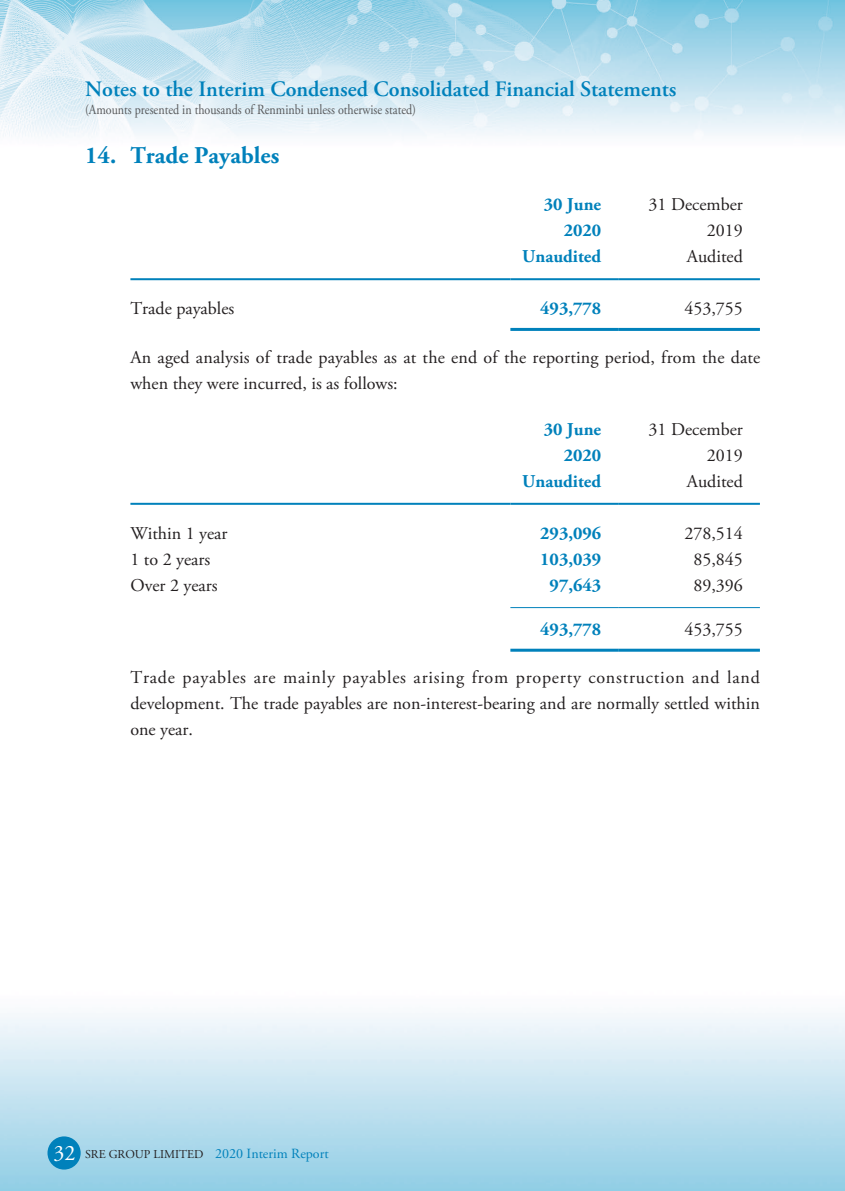
<style>
.page{position:relative;width:845px;height:1191px;background:#fff}
.page>*{position:absolute;margin:0;border:0;box-sizing:border-box;transform-origin:0 0}
.t1{font:700 24px "Adobe Garamond Pro";color:#0081bb}
.t2{font:600 22px "Adobe Garamond Pro";color:#0081bb}
.t3{font:18px/26px "Adobe Garamond Pro";color:#231f20;text-align:right}
.t4{font:700 18px/26px "Adobe Garamond Pro";color:#0081bb;text-align:right}
.t5{font:14px "Adobe Garamond Pro";color:#57585a;scale:.86 1}
.t6{font:14px "Adobe Garamond Pro";color:#0081bb}
.s1{font-size:22px;color:#fff}
.s2{font-size:12px;color:#231f20}
</style>
<div class="page">
<img style="left:0;top:0;width:845px;height:1191px">
<div style="left:47px;top:1136px;width:34px;height:33px;background:#0081bb;border-radius:50%"></div>
<hr style="left:130px;top:278px;width:380px;height:2px;background:#0081bb">
<hr style="left:510px;top:278px;width:108px;height:2px;background:#0081bb">
<hr style="left:618px;top:278px;width:142px;height:2px;background:#0081bb">
<hr style="left:510px;top:328px;width:108px;height:3px;background:#0081bb">
<hr style="left:618px;top:328px;width:142px;height:3px;background:#0081bb">
<hr style="left:130px;top:503px;width:380px;height:2px;background:#0081bb">
<hr style="left:510px;top:503px;width:108px;height:2px;background:#0081bb">
<hr style="left:618px;top:503px;width:142px;height:2px;background:#0081bb">
<hr style="left:510px;top:607px;width:108px;height:1px;background:#0081bb">
<hr style="left:618px;top:607px;width:142px;height:1px;background:#0081bb">
<hr style="left:510px;top:648px;width:108px;height:3px;background:#0081bb">
<hr style="left:618px;top:648px;width:142px;height:3px;background:#0081bb">
<p class="t2" style="left:85px;top:77px;width:593px">Notes to the Interim Condensed Consolidated Financial Statements</p>
<p class="t5" style="left:85px;top:101px;width:386px">(Amounts presented in thousands of Renminbi unless otherwise stated)</p>
<h1 class="t1" style="left:85px;top:142px;width:196px">14. Trade Payables</h1>
<p class="t4" style="left:544px;top:192px;width:59px">30 June<br>2020</p>
<p class="t3" style="left:648px;top:192px;width:96px">31 December<br>2019</p>
<p class="t4" style="left:522px;top:244px;width:80px">Unaudited</p>
<p class="t3" style="left:687px;top:244px;width:58px">Audited</p>
<p class="t3" style="left:130px;top:296px;width:105px">Trade payables</p>
<p class="t4" style="left:540px;top:296px;width:62px">493,778</p>
<p class="t3" style="left:684px;top:296px;width:60px">453,755</p>
<p class="t3" style="left:130px;top:344px;width:631px;text-align:left">An aged analysis of trade payables as at the end of the reporting period, from the date when they were incurred, is as follows:</p>
<p class="t4" style="left:544px;top:416px;width:59px">30 June<br>2020</p>
<p class="t3" style="left:648px;top:416px;width:96px">31 December<br>2019</p>
<p class="t4" style="left:522px;top:468px;width:80px">Unaudited</p>
<p class="t3" style="left:687px;top:468px;width:58px">Audited</p>
<p class="t3" style="left:130px;top:521px;width:99px">Within 1 year</p>
<p class="t4" style="left:540px;top:520px;width:62px">293,096</p>
<p class="t3" style="left:684px;top:521px;width:60px">278,514</p>
<p class="t3" style="left:130px;top:547px;width:81px">1 to 2 years</p>
<p class="t4" style="left:540px;top:546px;width:62px">103,039</p>
<p class="t3" style="left:693px;top:547px;width:51px">85,845</p>
<p class="t3" style="left:130px;top:573px;width:89px">Over 2 years</p>
<p class="t4" style="left:549px;top:572px;width:53px">97,643</p>
<p class="t3" style="left:693px;top:573px;width:51px">89,396</p>
<p class="t4" style="left:540px;top:617px;width:62px">493,778</p>
<p class="t3" style="left:684px;top:617px;width:60px">453,755</p>
<p class="t3" style="left:130px;top:665px;width:631px;text-align:justify">Trade payables are mainly payables arising from property construction and land development. The trade payables are non-interest-bearing and are normally settled within one year.</p>
<p class="t6" style="left:54px;top:1144px;width:276px"><span class="s1">32</span> <span class="s2">SRE GROUP LIMITED</span> 2020 Interim Report</p>
</div>
